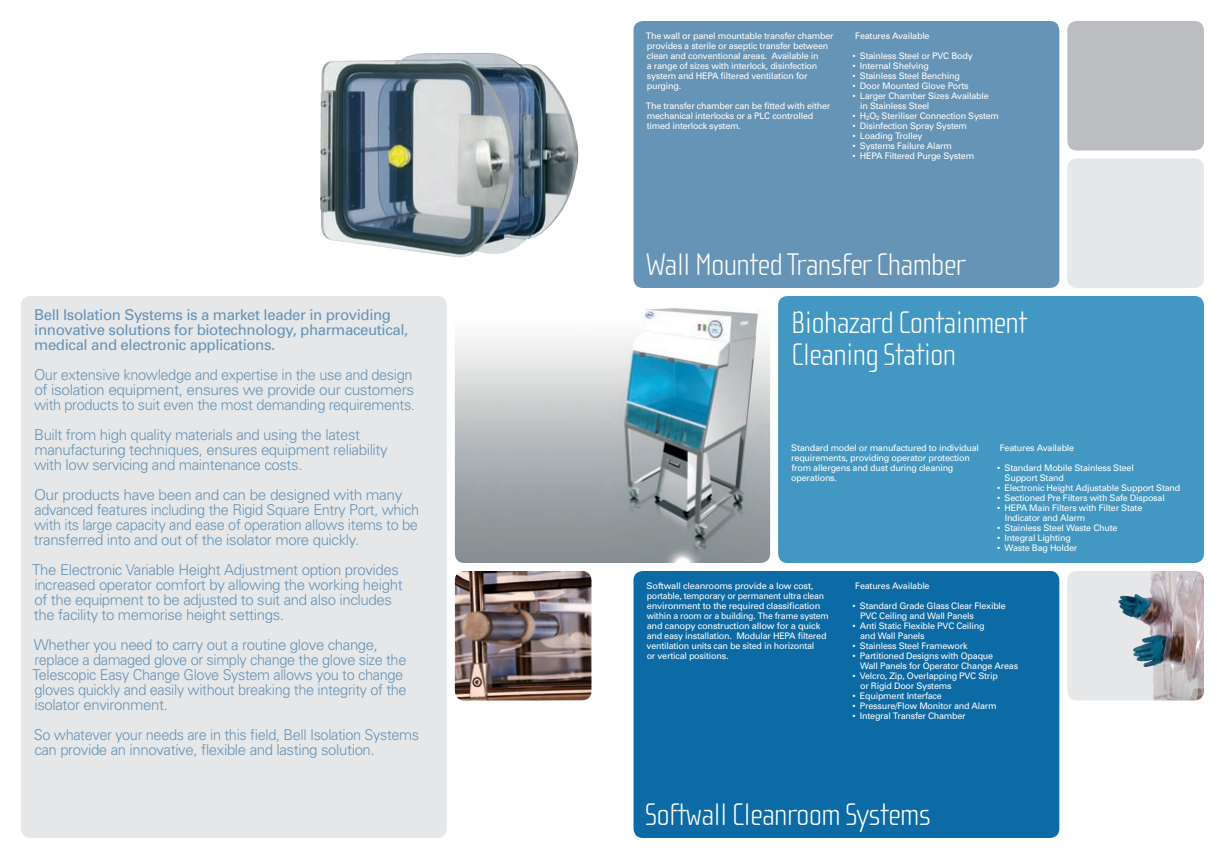
<style>
.page{position:relative;width:1225px;height:859px;background:#fff}
.page>*{position:absolute;margin:0;border:0;box-sizing:border-box;transform-origin:0 0}
.t1{font:100 32px/32px "Cholla Sans";letter-spacing:-.025em;color:#fff}
.t2{font:300 15px/15px "Univers";letter-spacing:-.025em;color:#6694b6}
.t3{font:15px/15px "Univers";letter-spacing:-.025em;color:#6694b6}
.t4{font:9px/10px "Univers";letter-spacing:-.025em;color:#fff}
</style>
<div class="page">
<div style="left:21px;top:296px;width:426px;height:542px;background:#e6e7e9"></div>
<svg style="left:1067px;top:571px;width:137px;height:130px;background:#c3c4c7"></svg>
<div style="left:633px;top:571px;width:427px;height:267px;background:#0c6aa5"></div>
<div style="left:778px;top:296px;width:426px;height:267px;background:#4298c2"></div>
<div style="left:633px;top:21px;width:427px;height:267px;background:#6694b6"></div>
<svg style="left:1067px;top:21px;width:137px;height:267px;background:#d2d3d6"></svg>
<svg style="left:454px;top:308px;width:317px;height:255px"></svg>
<svg style="left:320px;top:52px;width:259px;height:206px;background:#919ca4"></svg>
<img style="left:454px;top:571px;width:138px;height:130px">
<h2 class="t3" style="left:34px;top:308px;width:376px">Bell Isolation Systems is a market leader in providing innovative solutions for biotechnology, pharmaceutical, medical and electronic applications.</h2>
<h2 class="t2" style="left:34px;top:367px;width:382px">Our extensive knowledge and expertise in the use and design of isolation equipment, ensures we provide our customers with products to suit even the most demanding requirements.</h2>
<h2 class="t2" style="left:34px;top:427px;width:355px">Built from high quality materials and using the latest manufacturing techniques, ensures equipment reliability with low servicing and maintenance costs.</h2>
<h2 class="t2" style="left:34px;top:487px;width:387px">Our products have been and can be designed with many advanced features including the Rigid Square Entry Port, which with its large capacity and ease of operation allows items to be transferred into and out of the isolator more quickly.</h2>
<h2 class="t2" style="left:32px;top:562px;width:372px">The Electronic Variable Height Adjustment option provides increased operator comfort by allowing the working height of the equipment to be adjusted to suit and also includes the facility to memorise height settings.</h2>
<p class="t2" style="left:32px;top:637px;width:376px">Whether you need to carry out a routine glove change, replace a damaged glove or simply change the glove size the Telescopic Easy Change Glove System allows you to change gloves quickly and easily without breaking the integrity of the isolator environment.</p>
<h2 class="t2" style="left:34px;top:727px;width:386px">So whatever your needs are in this field, Bell Isolation Systems can provide an innovative, flexible and lasting solution.</h2>
<p class="t4" style="left:646px;top:30px;width:189px">The wall or panel mountable transfer chamber provides a sterile or aseptic transfer between clean and conventional areas. Available in<br>a range of sizes with interlock, disinfection system and HEPA filtered ventilation for purging.</p>
<p class="t4" style="left:646px;top:100px;width:186px">The transfer chamber can be fitted with either mechanical interlocks or a PLC controlled timed interlock system.</p>
<p class="t4" style="left:855px;top:30px;width:76px">Features Available</p>
<p class="t4" style="left:852px;top:50px;width:122px">• Stainless Steel or PVC Body</p>
<p class="t4" style="left:852px;top:60px;width:78px">• Internal Shelving</p>
<p class="t4" style="left:852px;top:70px;width:109px">• Stainless Steel Benching</p>
<p class="t4" style="left:852px;top:80px;width:118px">• Door Mounted Glove Ports</p>
<p class="t4" style="left:860px;top:90px;width:130px;text-indent:-8px">• Larger Chamber Sizes Available in Stainless Steel</p>
<p class="t4" style="left:852px;top:110px;width:148px">• H<sub>2</sub>O<sub>2</sub> Steriliser Connection System</p>
<p class="t4" style="left:852px;top:120px;width:116px">• Disinfection Spray System</p>
<p class="t4" style="left:852px;top:130px;width:71px">• Loading Trolley</p>
<p class="t4" style="left:852px;top:140px;width:101px">• Systems Failure Alarm</p>
<p class="t4" style="left:852px;top:150px;width:123px">• HEPA Filtered Purge System</p>
<h1 class="t1" style="left:645px;top:249px;width:322px">Wall Mounted Transfer Chamber</h1>
<h1 class="t1" style="left:791px;top:307px;width:238px">Biohazard Containment<br>Cleaning Station</h1>
<p class="t4" style="left:791px;top:443px;width:189px">Standard model or manufactured to individual requirements, providing operator protection from allergens and dust during cleaning operations.</p>
<p class="t4" style="left:1000px;top:443px;width:76px">Features Available</p>
<p class="t4" style="left:1004px;top:463px;width:131px;text-indent:-7px">• Standard Mobile Stainless Steel<br>Support Stand</p>
<p class="t4" style="left:997px;top:483px;width:185px">• Electronic Height Adjustable Support Stand</p>
<p class="t4" style="left:997px;top:493px;width:169px">• Sectioned Pre Filters with Safe Disposal</p>
<p class="t4" style="left:1004px;top:503px;width:139px;text-indent:-8px">• HEPA Main Filters with Filter State<br>Indicator and Alarm</p>
<p class="t4" style="left:997px;top:523px;width:122px">• Stainless Steel Waste Chute</p>
<p class="t4" style="left:997px;top:533px;width:75px">• Integral Lighting</p>
<p class="t4" style="left:997px;top:543px;width:82px">• Waste Bag Holder</p>
<p class="t4" style="left:646px;top:580px;width:184px">Softwall cleanrooms provide a low cost, portable, temporary or permanent ultra clean environment to the required classification within a room or a building. The frame system and canopy construction allow for a quick and easy installation. Modular HEPA filtered ventilation units can be sited in horizontal<br>or vertical positions.</p>
<p class="t4" style="left:855px;top:580px;width:76px">Features Available</p>
<p class="t4" style="left:860px;top:600px;width:147px;text-indent:-8px">• Standard Grade Glass Clear Flexible<br>PVC Ceiling and Wall Panels</p>
<p class="t4" style="left:860px;top:620px;width:126px;text-indent:-8px">• Anti Static Flexible PVC Ceiling and Wall Panels</p>
<p class="t4" style="left:852px;top:640px;width:116px">• Stainless Steel Framework</p>
<p class="t4" style="left:860px;top:650px;width:160px;text-indent:-7px">• Partitioned Designs with Opaque<br>Wall Panels for Operator Change Areas</p>
<p class="t4" style="left:860px;top:670px;width:139px;text-indent:-8px">• Velcro, Zip, Overlapping PVC Strip or Rigid Door Systems</p>
<p class="t4" style="left:852px;top:690px;width:91px">• Equipment Interface</p>
<p class="t4" style="left:852px;top:700px;width:146px">• Pressure/Flow Monitor and Alarm</p>
<p class="t4" style="left:852px;top:710px;width:115px">• Integral Transfer Chamber</p>
<h1 class="t1" style="left:645px;top:799px;width:287px">Softwall Cleanroom Systems</h1>
</div>
